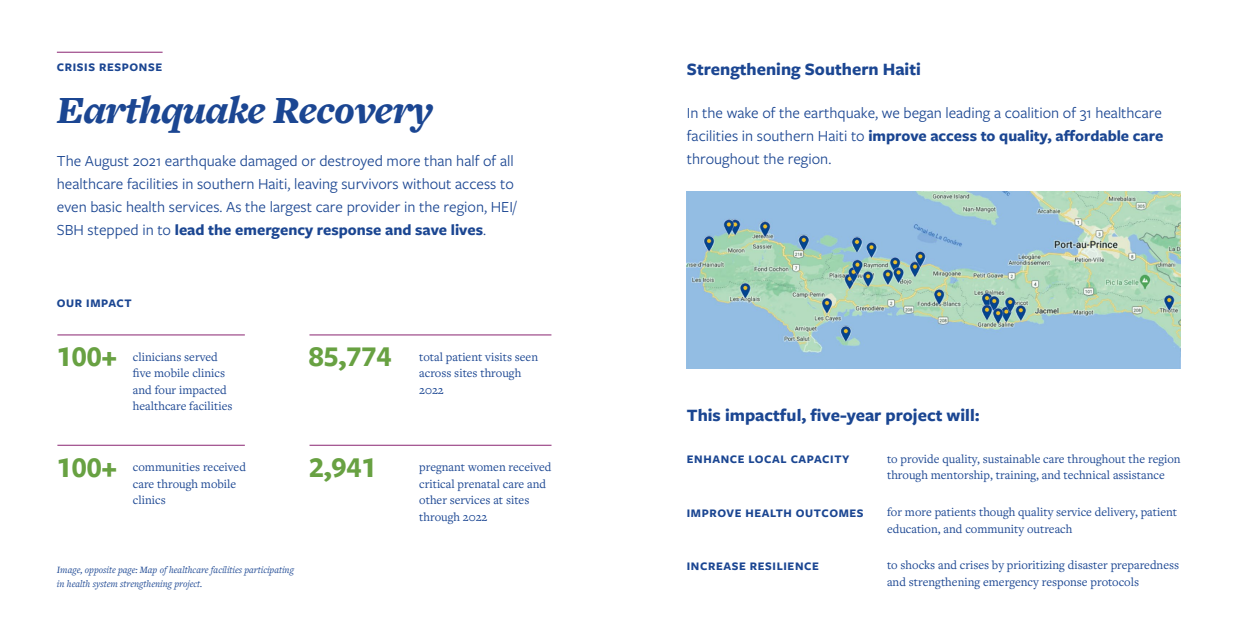
<style>
.page{position:relative;width:1260px;height:630px;background:#fff}
.page>*{position:absolute;margin:0;border:0;box-sizing:border-box;transform-origin:0 0}
.h2_blue{font:italic 900 40px "Freight Text Pro";letter-spacing:-.02em;color:#1b4692}
.numbers{font:700 30px "Freight Sans Pro";color:#68a142}
.h3_blue{font:700 18px "Freight Sans Pro";color:#1b4692}
.intro_sans{font:16px/23px "Freight Sans Pro";color:#1b4692}
.body_copy{font:12.5px/16.5px "Freight Text Pro";color:#1b4692}
.overline{font:700 12px "Freight Sans Pro";letter-spacing:.05em;color:#1b4692}
.photo_caption_blue{font:italic 10px/14px "Freight Text Pro";color:#1b4692}
.s1{font-weight:700}
</style>
<div class="page">
<img style="left:687px;top:191px;width:494px;height:177px">
<hr style="left:57px;top:52px;width:106px;height:1px;background:#892471">
<hr style="left:309px;top:334px;width:242px;height:1px;background:#892471">
<hr style="left:57px;top:334px;width:188px;height:1px;background:#892471">
<hr style="left:57px;top:445px;width:188px;height:1px;background:#892471">
<hr style="left:310px;top:445px;width:242px;height:1px;background:#892471">
<p class="overline" style="left:57px;top:59px;width:107px">CRISIS RESPONSE</p>
<p class="h2_blue" style="left:57px;top:83px;width:378px">Earthquake Recovery</p>
<p class="intro_sans" style="left:57px;top:148px;width:461px">The August 2021 earthquake damaged or destroyed more than half of all healthcare facilities in southern Haiti, leaving survivors without access to even basic health services. As the largest care provider in the region, HEI/ SBH stepped in to <span class="s1">lead the emergency response and save lives</span>.</p>
<p class="overline" style="left:57px;top:295px;width:76px">OUR IMPACT</p>
<p class="numbers" style="left:57px;top:336px;width:62px">100+</p>
<p class="body_copy" style="left:133px;top:348px;width:101px">clinicians served five mobile clinics and four impacted healthcare facilities</p>
<p class="numbers" style="left:309px;top:336px;width:84px">85,774</p>
<p class="body_copy" style="left:419px;top:348px;width:120px">total patient visits seen across sites through<br>2022</p>
<p class="numbers" style="left:57px;top:446px;width:62px">100+</p>
<p class="body_copy" style="left:133px;top:458px;width:114px">communities received care through mobile clinics</p>
<p class="numbers" style="left:309px;top:446px;width:69px">2,941</p>
<p class="body_copy" style="left:419px;top:458px;width:134px">pregnant women received critical prenatal care and other services at sites through 2022</p>
<p class="photo_caption_blue" style="left:57px;top:562px;width:239px">Image, opposite page: Map of healthcare facilities participating in health system strengthening project.</p>
<p class="h3_blue" style="left:687px;top:57px;width:236px">Strengthening Southern Haiti</p>
<p class="intro_sans" style="left:687px;top:101px;width:478px;text-align:justify">In the wake of the earthquake, we began leading a coalition of 31 healthcare facilities in southern Haiti to <span class="s1">improve access to quality, affordable care </span>throughout the region.</p>
<p class="h3_blue" style="left:687px;top:403px;width:294px">This impactful, five-year project will:</p>
<p class="overline" style="left:687px;top:451px;width:164px">ENHANCE LOCAL CAPACITY</p>
<p class="body_copy" style="left:887px;top:450px;width:295px">to provide quality, sustainable care throughout the region through mentorship, training, and technical assistance</p>
<p class="overline" style="left:687px;top:504px;width:178px">IMPROVE HEALTH OUTCOMES</p>
<p class="body_copy" style="left:887px;top:503px;width:292px">for more patients though quality service delivery, patient education, and community outreach</p>
<p class="overline" style="left:687px;top:558px;width:134px">INCREASE RESILIENCE</p>
<p class="body_copy" style="left:887px;top:557px;width:294px">to shocks and crises by prioritizing disaster preparedness and strengthening emergency response protocols</p>
</div>
